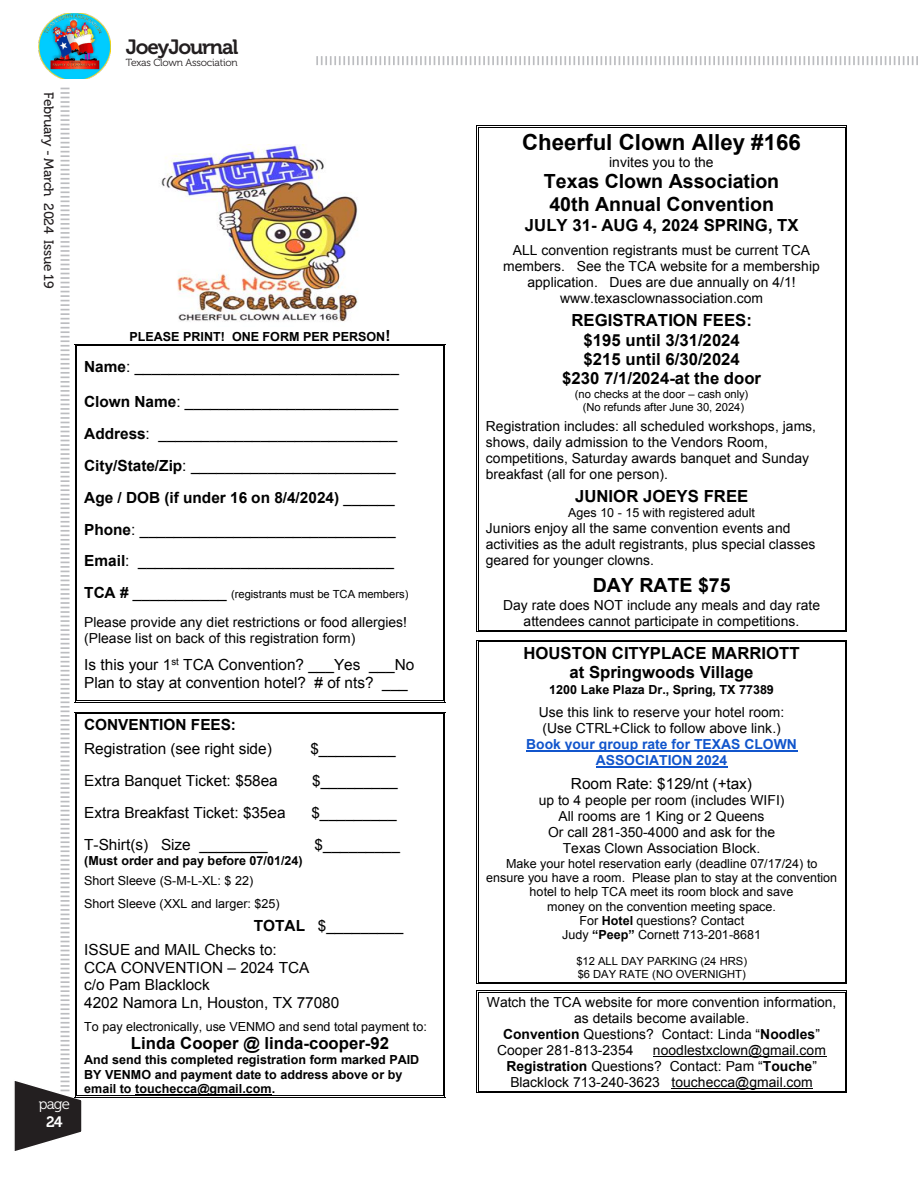
<style>
.page{position:relative;width:918px;height:1188px;background:#fff}
.page>*{position:absolute;margin:0;border:0;box-sizing:border-box;transform-origin:0 0}
.t1{font:700 22.2px "Arial";color:#000}
.t2{font:20.55px "Museo 700";letter-spacing:-.05em;color:#231f20}
.t3{font:700 19.5px/22.4px "Arial";color:#000}
.t4{font:700 16.65px/19.2px "Arial";color:#000;text-align:center}
.t5{font:15.3px/32px "Arial";color:#000}
.t6{font:15px "Museo 300";color:#fff}
.t7{font:15px "Museo 700";color:#fff}
.t8{font:13.8px/16px "Arial";color:#000}
.t9{font:13.5px "Museo 500";letter-spacing:-.02em;color:#231f20}
.t10{font:12.45px/14.4px "Arial";letter-spacing:.005em;color:#000;text-align:center}
.t11{font:700 12.45px/14.4px "Arial";color:#000}
.t12{font:11.1px/12.9px "Arial";letter-spacing:-.005em;color:#000;text-align:center}
.t13{font:10.35px "Museo 300";letter-spacing:-.02em;color:#231f20}
.s1{font-size:15.3px}
.s2{font-weight:700}
.s3{font-weight:700;font-size:15.3px}
.s4{font-weight:400}
.s5{font-weight:700;color:#15c}
</style>
<div class="page">
<svg style="left:316px;top:56px;width:602px;height:9px"></svg>
<img style="left:39px;top:14px;width:72px;height:65px">
<hr style="left:77px;top:344px;width:366px;height:1px;background:#000">
<hr style="left:77px;top:346px;width:366px;height:1px;background:#000">
<hr style="left:77px;top:702px;width:366px;height:1px;background:#000">
<hr style="left:77px;top:700px;width:366px;height:1px;background:#000">
<svg style="left:443px;top:344px;width:3px;height:359px"></svg>
<hr style="left:77px;top:712px;width:366px;height:1px;background:#000">
<hr style="left:77px;top:714px;width:366px;height:1px;background:#000">
<hr style="left:135px;top:1094px;width:137px;height:2px;background:#000">
<hr style="left:77px;top:1097px;width:366px;height:1px;background:#000">
<hr style="left:77px;top:1096px;width:366px;height:1px;background:#000">
<svg style="left:14px;top:87px;width:69px;height:1064px"></svg>
<svg style="left:443px;top:712px;width:3px;height:386px"></svg>
<hr style="left:478px;top:125px;width:367px;height:1px;background:#000">
<hr style="left:478px;top:127px;width:367px;height:1px;background:#000">
<hr style="left:478px;top:631px;width:367px;height:1px;background:#000">
<hr style="left:478px;top:630px;width:367px;height:1px;background:#000">
<svg style="left:476px;top:125px;width:3px;height:507px"></svg>
<svg style="left:845px;top:125px;width:2px;height:507px"></svg>
<hr style="left:478px;top:640px;width:367px;height:1px;background:#000">
<hr style="left:478px;top:642px;width:367px;height:1px;background:#000">
<hr style="left:526px;top:751px;width:271px;height:1px;background:#15c">
<hr style="left:596px;top:767px;width:132px;height:1px;background:#15c">
<hr style="left:478px;top:983px;width:367px;height:1px;background:#000">
<hr style="left:478px;top:982px;width:367px;height:1px;background:#000">
<svg style="left:476px;top:640px;width:3px;height:344px"></svg>
<svg style="left:845px;top:640px;width:2px;height:344px"></svg>
<hr style="left:478px;top:991px;width:367px;height:1px;background:#000">
<hr style="left:478px;top:992px;width:367px;height:1px;background:#000">
<hr style="left:653px;top:1056px;width:173px;height:1px;background:#000">
<hr style="left:672px;top:1088px;width:141px;height:1px;background:#000">
<hr style="left:478px;top:1092px;width:367px;height:1px;background:#000">
<hr style="left:478px;top:1091px;width:367px;height:1px;background:#000">
<svg style="left:476px;top:991px;width:3px;height:102px"></svg>
<svg style="left:845px;top:991px;width:2px;height:102px"></svg>
<img style="left:161px;top:145px;width:197px;height:177px">
<p class="t9" style="left:56px;top:92px;width:198px;rotate:90deg">February - March 2024 Issue 19</p>
<h2 class="t2" style="left:126px;top:36px;width:114px">JoeyJournal</h2>
<p class="t13" style="left:126px;top:57px;width:114px">Texas Clown Association</p>
<p class="t6" style="left:39px;top:1096px;width:33px">page</p>
<p class="t7" style="left:46px;top:1114px;width:18px">24</p>
<p class="t11" style="left:129px;top:330px;width:263px">PLEASE PRINT! ONE FORM PER PERSON<span class="s1">!</span></p>
<p class="t5" style="left:84px;top:350px;width:316px"><span class="s2">Name</span>: _______________________________</p>
<p class="t5" style="left:84px;top:386px;width:316px"><span class="s2">Clown Name</span>: _________________________ <span class="s2">Address</span>: ____________________________ <span class="s2">City/State/Zip</span>: ________________________ <span class="s2">Age / DOB (if under 16 on 8/4/2024)</span> ______ <span class="s2">Phone</span>: ______________________________ <span class="s2">Email</span>: ______________________________</p>
<p class="t12" style="left:84px;top:588px;width:326px"><span class="s3">TCA #</span> <span class="s1">___________</span> (registrants must be TCA members)</p>
<p class="t8" style="left:84px;top:615px;width:324px">Please provide any diet restrictions or food allergies! (Please list on back of this registration form)</p>
<p class="t5" style="left:84px;top:656px;width:332px;line-height:17.7px">Is this your 1<sup>st</sup> TCA Convention? ___Yes ___No<br>Plan to stay at convention hotel? # of nts? ___</p>
<p class="t5" style="left:84px;top:713px;width:189px;line-height:24px"><span class="s2">CONVENTION FEES:<br></span>Registration (see right side)</p>
<p class="t5" style="left:310px;top:733px;width:87px">$_________</p>
<p class="t5" style="left:84px;top:765px;width:195px">Extra Banquet Ticket: $58ea</p>
<p class="t5" style="left:312px;top:765px;width:87px">$_________</p>
<p class="t5" style="left:84px;top:797px;width:203px">Extra Breakfast Ticket: $35ea</p>
<p class="t5" style="left:311px;top:797px;width:87px">$_________</p>
<p class="t5" style="left:84px;top:829px;width:185px">T-Shirt(s) Size ________</p>
<p class="t5" style="left:315px;top:829px;width:87px">$_________</p>
<p class="t11" style="left:84px;top:850px;width:220px;line-height:20.9px">(Must order and pay before 07/01/24)<br><span class="s4">Short Sleeve (S-M-L-XL: $ 22)</span></p>
<p class="t10" style="left:84px;top:896px;width:197px">Short Sleeve (XXL and larger: $25)</p>
<p class="t5" style="left:84px;top:914px;width:321px;line-height:24px;text-indent:170px"><span class="s2">TOTAL</span> $_________<br>ISSUE and MAIL Checks to:</p>
<p class="t5" style="left:84px;top:959px;width:257px;line-height:17.5px">CCA CONVENTION – 2024 TCA<br>c/o Pam Blacklock<br>4202 Namora Ln, Houston, TX 77080</p>
<p class="t10" style="left:84px;top:1019px;width:344px">To pay electronically, use VENMO and send total payment to:</p>
<p class="t4" style="left:131px;top:1034px;width:260px">Linda Cooper @ linda-cooper-92</p>
<p class="t11" style="left:84px;top:1053px;width:337px">And send this completed registration form marked PAID<br>BY VENMO and payment date to address above or by email to touchecca@gmail.com.</p>
<p class="t1" style="left:522px;top:127px;width:280px">Cheerful Clown Alley #166</p>
<p class="t8" style="left:609px;top:155px;width:106px">invites you to the</p>
<p class="t3" style="left:544px;top:171px;width:237px">Texas Clown Association<br>40th Annual Convention</p>
<p class="t4" style="left:525px;top:216px;width:275px">JULY 31- AUG 4, 2024 SPRING, TX</p>
<p class="t8" style="left:503px;top:242px;width:318px;text-align:center">ALL convention registrants must be current TCA members. See the TCA website for a membership application. Dues are due annually on 4/1! www.texasclownassociation.com</p>
<p class="t4" style="left:562px;top:312px;width:200px">REGISTRATION FEES: $195 until 3/31/2024<br>$215 until 6/30/2024<br>$230 7/1/2024-at the door</p>
<p class="t12" style="left:575px;top:388px;width:175px">(no checks at the door – cash only) (No refunds after June 30, 2024)</p>
<p class="t8" style="left:486px;top:418px;width:332px">Registration includes: all scheduled workshops, jams, shows, daily admission to the Vendors Room, competitions, Saturday awards banquet and Sunday breakfast (all for one person).</p>
<p class="t4" style="left:575px;top:487px;width:175px">JUNIOR JOEYS FREE</p>
<p class="t10" style="left:568px;top:506px;width:188px">Ages 10 - 15 with registered adult</p>
<p class="t8" style="left:486px;top:520px;width:331px">Juniors enjoy all the same convention events and activities as the adult registrants, plus special classes geared for younger clowns.</p>
<p class="t3" style="left:593px;top:575px;width:139px">DAY RATE $75</p>
<p class="t8" style="left:503px;top:597px;width:318px;text-align:center">Day rate does NOT include any meals and day rate attendees cannot participate in competitions.</p>
<p class="t4" style="left:523px;top:644px;width:278px">HOUSTON CITYPLACE MARRIOTT at Springwoods Village</p>
<p class="t11" style="left:549px;top:682px;width:226px">1200 Lake Plaza Dr., Spring, TX 77389</p>
<p class="t8" style="left:526px;top:705px;width:272px;text-align:center">Use this link to reserve your hotel room: (Use CTRL+Click to follow above link.)<br><span class="s5">Book your group rate for TEXAS CLOWN ASSOCIATION 2024</span></p>
<p class="t5" style="left:571px;top:768px;width:183px">Room Rate: $129/nt (+tax)</p>
<p class="t8" style="left:539px;top:792px;width:247px;text-align:center">up to 4 people per room (includes WIFI)<br>All rooms are 1 King or 2 Queens<br>Or call 281-350-4000 and ask for the Texas Clown Association Block.</p>
<p class="t10" style="left:486px;top:856px;width:353px">Make your hotel reservation early (deadline 07/17/24) to ensure you have a room. Please plan to stay at the convention hotel to help TCA meet its room block and save<br>money on the convention meeting space.<br>For <span class="s2">Hotel</span> questions? Contact<br>Judy <span class="s2">“Peep”</span> Cornett 713-201-8681</p>
<p class="t12" style="left:576px;top:955px;width:172px;text-align:left">$12 ALL DAY PARKING (24 HRS) $6 DAY RATE (NO OVERNIGHT)</p>
<p class="t8" style="left:487px;top:994px;width:351px">Watch the TCA website for more convention information,</p>
<p class="t8" style="left:574px;top:1010px;width:177px">as details become available.</p>
<p class="t8" style="left:503px;top:1026px;width:318px"><span class="s2">Convention</span> Questions? Contact: Linda “<span class="s2">Noodles</span>”</p>
<p class="t8" style="left:497px;top:1042px;width:138px">Cooper 281-813-2354</p>
<p class="t8" style="left:506px;top:1042px;width:321px;text-indent:147px">noodlestxclown@gmail.com<br><span class="s2">Registration</span> Questions? Contact: Pam “<span class="s2">Touche</span>”<br>Blacklock 713-240-3623 touchecca@gmail.com</p>
</div>
